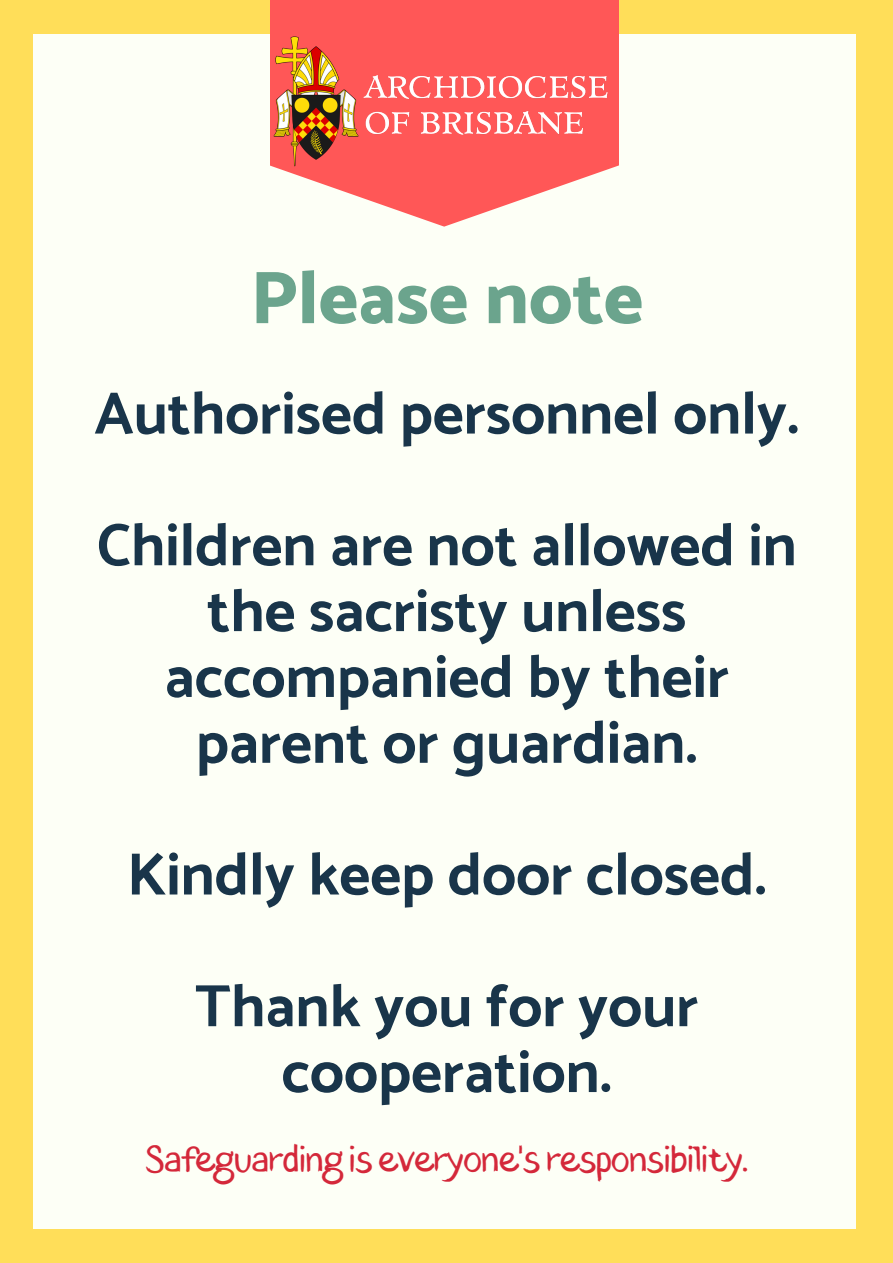
<style>
.page{position:relative;width:893px;height:1263px;background:#ffde59}
.page>*{position:absolute;margin:0;border:0;box-sizing:border-box;transform-origin:0 0}
.t1{font:800 75px "Catamaran";color:#6ba48d}
.t2{font:700 60px/65.8px "Catamaran";color:#19354a;text-align:center}
.t3{font:36px "Blushes";letter-spacing:-.03em;color:#d4283a}
</style>
<div class="page">
<div style="left:33px;top:35px;width:822px;height:1194px;background:#fdfff6"></div>
<svg style="left:280px;top:169px;width:329px;height:58px"></svg>
<div style="left:270px;top:0;width:348px;height:35px;background:#ff5757"></div>
<img style="left:270px;top:35px;width:348px;height:134px">
<p class="t1" style="left:250px;top:253px;width:394px">Please note</p>
<p class="t2" style="left:94px;top:380px;width:706px">Authorised personnel only.</p>
<p class="t2" style="left:97px;top:512px;width:701px">Children are not allowed in the sacristy unless accompanied by their parent or guardian.</p>
<p class="t2" style="left:127px;top:841px;width:641px">Kindly keep door closed.</p>
<p class="t2" style="left:195px;top:972px;width:504px">Thank you for your cooperation.</p>
<p class="t3" style="left:145px;top:1134px;width:605px">Safeguarding is everyone's responsibility.</p>
</div>
